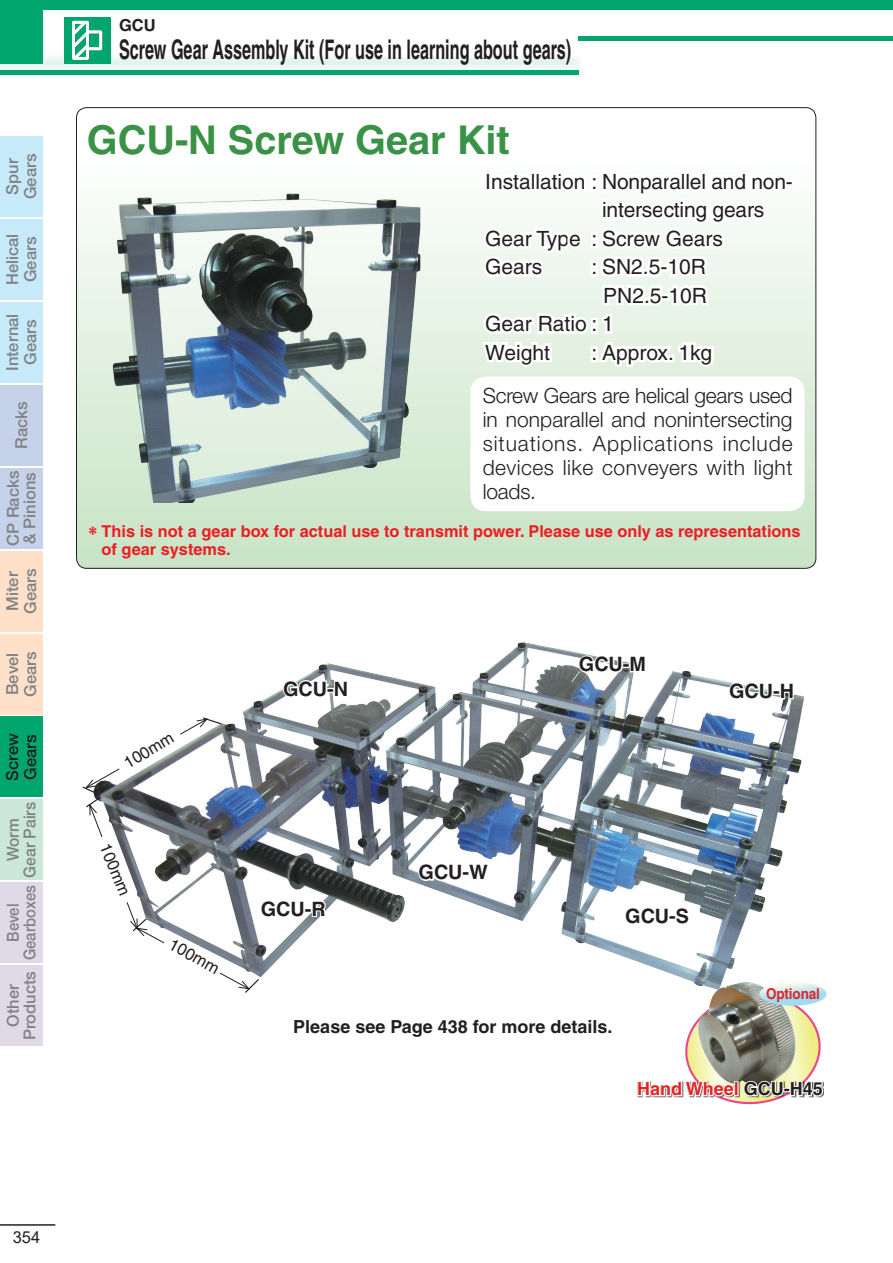
<style>
.page{position:relative;width:893px;height:1263px;background:#fff}
.page>*{position:absolute;margin:0;border:0;box-sizing:border-box;transform-origin:0 0}
.t1{font:700 39.75px "Helvetica";color:#3a9246}
.t2{font:700 27px "Helvetica";color:#231f20;scale:.6 1}
.t3{font:300 21px/24px "Helvetica Neue LT Pro";letter-spacing:.025em;color:#231f20;text-align:justify}
.t4{font:21px/28.5px "Helvetica";color:#231f20}
.t5{font:700 19.8px "Helvetica";color:#231f20}
.t6{font:700 18px "Helvetica";color:#231f20}
.t7{font:700 18px "Helvetica";color:#e02526}
.t8{font:500 16.5px/18px "Helvetica Neue LT Pro";color:#808285}
.t9{font:16.5px "Helvetica";color:#231f20}
.t10{font:500 16.5px/16.5px "Helvetica Neue LT Pro";color:#808285;text-align:center;scale:.9 1}
.t11{font:500 16.5px/16.5px "Helvetica Neue LT Pro";color:#808285;text-align:center;scale:.95 1}
.t12{font:500 16.5px/18px "Helvetica Neue LT Pro";color:#231f20}
.t13{font:16.5px "Arial";color:#231f20}
.t14{font:700 16.5px "Helvetica";color:#231f20}
.t15{font:700 16.35px/17.7px "Helvetica";color:#ee1d23}
.t16{font:700 15px "Helvetica";letter-spacing:-.01em;color:#e02526;scale:.9 1}
.s1{font-family:"Koz Go Pr 6 N";font-weight:800}
.s2{color:#231f20}
</style>
<div class="page">
<div style="left:0;top:52px;width:587px;height:21px;background:#84cebe;opacity:.5"></div>
<hr style="left:0;top:71px;width:579px;height:4px;background:#00a66e">
<div style="left:578px;top:36px;width:315px;height:5px;background:#00a66e"></div>
<div style="left:64px;top:17px;width:47px;height:47px;background:#00a66e"></div>
<svg style="left:72px;top:21px;width:30px;height:39px"></svg>
<div style="left:0;top:0;width:893px;height:10px;background:#00a66e"></div>
<div style="left:0;top:0;width:43px;height:64px;background:#00a66e"></div>
<div style="left:0;top:219px;width:43px;height:81px;background:#c6eafa"></div>
<div style="left:0;top:136px;width:43px;height:81px;background:#c6eafa"></div>
<div style="left:0;top:302px;width:43px;height:81px;background:#c6eafa"></div>
<div style="left:0;top:385px;width:43px;height:81px;background:#c6d2ea"></div>
<div style="left:0;top:468px;width:43px;height:81px;background:#c6d2ea"></div>
<div style="left:0;top:551px;width:43px;height:80px;background:#fee1c8"></div>
<div style="left:0;top:634px;width:43px;height:80px;background:#fee1c8"></div>
<div style="left:0;top:716px;width:43px;height:81px;background:#00a66e"></div>
<div style="left:0;top:799px;width:43px;height:81px;background:#cbe7da"></div>
<div style="left:0;top:882px;width:43px;height:81px;background:#e0dae8"></div>
<div style="left:0;top:965px;width:43px;height:81px;background:#e0dae8"></div>
<hr style="left:0;top:1225px;width:55px;height:1px;background:#231f20">
<img style="left:243px;top:642px;width:561px;height:340px">
<svg style="left:624px;top:906px;width:67px;height:20px"></svg>
<svg style="left:417px;top:838px;width:74px;height:68px"></svg>
<svg style="left:282px;top:677px;width:67px;height:23px"></svg>
<svg style="left:577px;top:642px;width:70px;height:47px"></svg>
<svg style="left:728px;top:681px;width:67px;height:20px"></svg>
<svg style="left:82px;top:716px;width:245px;height:277px"></svg>
<svg style="left:76px;top:108px;width:740px;height:460px;background:#d2e7d0"></svg>
<div style="left:470px;top:377px;width:335px;height:134px;background:#fff;border-radius:15px"></div>
<svg style="left:79px;top:116px;width:715px;height:385px"></svg>
<img style="left:113px;top:194px;width:307px;height:309px">
<svg style="left:637px;top:982px;width:189px;height:123px"></svg>
<p class="t8" style="left:3px;top:199px;width:47px;rotate:-90deg">Spur<br>Gears</p>
<p class="t8" style="left:3px;top:285px;width:53px;rotate:-90deg">Helical<br>Gears</p>
<p class="t8" style="left:3px;top:371px;width:59px;text-align:center;rotate:-90deg">Internal<br>Gears</p>
<p class="t8" style="left:12px;top:449px;width:49px;rotate:-90deg">Racks</p>
<p class="t8" style="left:5px;top:546px;width:76px;line-height:16.5px;rotate:-90deg">CP Racks &amp; Pinions</p>
<p class="t8" style="left:3px;top:614px;width:47px;rotate:-90deg">Miter<br>Gears</p>
<p class="t8" style="left:3px;top:697px;width:47px;rotate:-90deg">Bevel<br>Gears</p>
<p class="t12" style="left:3px;top:781px;width:49px;rotate:-90deg">Screw<br>Gears</p>
<p class="t11" style="left:5px;top:878px;width:81px;rotate:-90deg">Worm<br>Gear Pairs</p>
<p class="t10" style="left:5px;top:960px;width:85px;rotate:-90deg">Bevel<br>Gearboxes</p>
<p class="t8" style="left:5px;top:1040px;width:71px;line-height:16.5px;text-align:center;rotate:-90deg">Other<br>Products</p>
<p class="t14" style="left:119px;top:16px;width:38px">GCU</p>
<p class="t2" style="left:119px;top:33px;width:755px">Screw Gear Assembly Kit (For use in learning about gears)</p>
<p class="t1" style="left:87px;top:116px;width:424px">GCU-N Screw Gear Kit</p>
<p class="t4" style="left:602px;top:167px;width:192px;text-indent:-117px">Installation : Nonparallel and non&shy;intersecting gears</p>
<p class="t4" style="left:485px;top:224px;width:239px">Gear Type : Screw Gears</p>
<p class="t4" style="left:485px;top:252px;width:59px">Gears</p>
<p class="t4" style="left:591px;top:252px;width:116px">: SN2.5-10R</p>
<p class="t4" style="left:603px;top:281px;width:105px">PN2.5-10R</p>
<p class="t4" style="left:485px;top:309px;width:130px">Gear Ratio : 1</p>
<p class="t4" style="left:485px;top:338px;width:66px">Weight</p>
<p class="t4" style="left:591px;top:338px;width:122px">: Approx. 1kg</p>
<p class="t3" style="left:483px;top:383px;width:311px">Screw Gears are helical gears used in nonparallel and nonintersecting situations. Applications include devices like conveyers with light loads.</p>
<p class="t15" style="left:102px;top:522px;width:700px;text-indent:-13px"><span class="s1">*</span> This is not a gear box for actual use to transmit power. Please use only as representations of gear systems.</p>
<p class="t9" style="left:120px;top:756px;width:57px;rotate:-31deg">100mm</p>
<p class="t9" style="left:114px;top:840px;width:57px;rotate:68deg">100mm</p>
<p class="t9" style="left:175px;top:934px;width:57px;rotate:29deg">100mm</p>
<p class="t5" style="left:283px;top:677px;width:66px">GCU-N</p>
<p class="t5" style="left:579px;top:652px;width:69px">GCU-M</p>
<p class="t5" style="left:729px;top:679px;width:66px">GCU-H</p>
<p class="t5" style="left:419px;top:860px;width:71px">GCU-W</p>
<p class="t5" style="left:261px;top:897px;width:66px">GCU-R</p>
<p class="t5" style="left:625px;top:904px;width:65px">GCU-S</p>
<p class="t6" style="left:293px;top:1016px;width:321px">Please see Page 438 for more details.</p>
<p class="t16" style="left:766px;top:984px;width:61px">Optional</p>
<p class="t7" style="left:637px;top:1078px;width:187px">Hand Wheel <span class="s2">GCU-H45</span></p>
<p class="t13" style="left:13px;top:1226px;width:29px">354</p>
</div>
